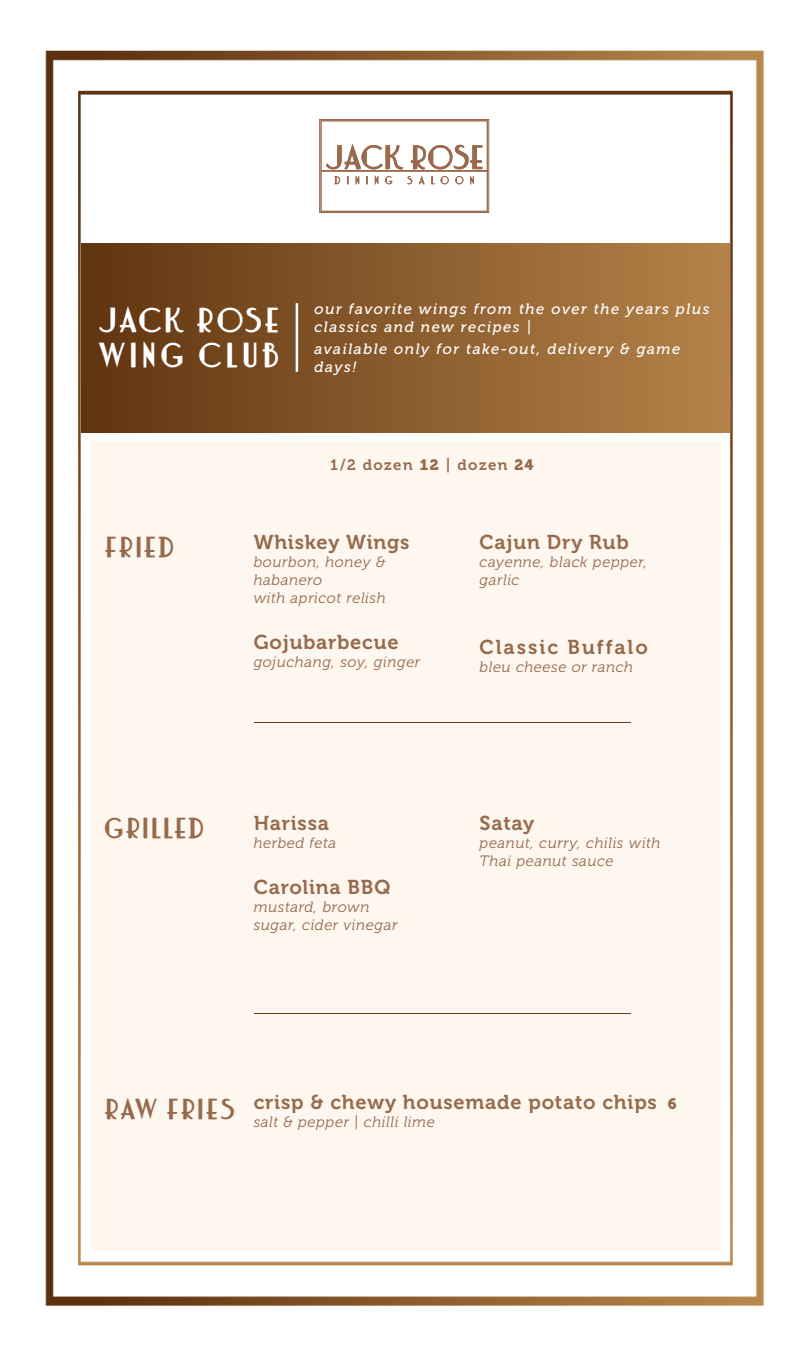
<style>
.page{position:relative;width:810px;height:1350px;background:#fff}
.page>*{position:absolute;margin:0;border:0;box-sizing:border-box;transform-origin:0 0}
.t1{font:700 30px "Charbonne";letter-spacing:.07em;color:#fff}
.t2{font:700 30px "Charbonne";letter-spacing:.13em;color:#fff}
.t3{font:700 25px "Charbonne";letter-spacing:.1em;color:#966a4d}
.t4{font:20px "Museo 700";letter-spacing:.04em;color:#966a4d}
.t5{font:20px "Museo 700";letter-spacing:.1em;color:#966a4d}
.t6{font:italic 15px/18px "Museo 300";letter-spacing:.04em;color:#966a4d}
.t7{font:italic 15px/18px "Museo 500";letter-spacing:.1em;color:#fff}
.t8{font:15px "Museo 700";letter-spacing:.095em;color:#966a4d}
.s1{font-family:"Museo 900"}
.s2{font-family:"Museo 900";font-size:15px;color:#946a4f}
</style>
<div class="page">
<img style="left:45px;top:50px;width:719px;height:1256px">
<div style="left:90px;top:442px;width:630px;height:809px;background:#fef7ef"></div>
<img style="left:81px;top:243px;width:649px;height:189px">
<hr style="left:296px;top:303px;width:2px;height:69px;background:#fff">
<svg style="left:319px;top:119px;width:170px;height:94px"></svg>
<hr style="left:255px;top:1013px;width:376px;height:1px;background:#6a3c16">
<hr style="left:255px;top:722px;width:376px;height:1px;background:#6a3c16">
<p class="t1" style="left:99px;top:301px;width:182px">JACK ROSE</p>
<p class="t2" style="left:99px;top:335px;width:182px">WING CLUB</p>
<p class="t7" style="left:315px;top:300px;width:397px">our favorite wings from the over the years plus classics and new recipes |</p>
<p class="t7" style="left:315px;top:340px;width:367px">available only for take-out, delivery &amp; game days!</p>
<p class="t8" style="left:330px;top:457px;width:205px">1/2 dozen <span class="s1">12</span> | dozen <span class="s1">24</span></p>
<p class="t3" style="left:105px;top:531px;width:70px">FRIED</p>
<p class="t4" style="left:254px;top:531px;width:157px">Whiskey Wings</p>
<p class="t6" style="left:254px;top:553px;width:133px">bourbon, honey &amp;</p>
<p class="t6" style="left:254px;top:571px;width:133px">habanero<br>with apricot relish</p>
<p class="t4" style="left:254px;top:631px;width:146px">Gojubarbecue</p>
<p class="t6" style="left:254px;top:653px;width:168px">gojuchang, soy, ginger</p>
<p class="t3" style="left:104px;top:812px;width:101px">GRILLED</p>
<p class="t4" style="left:254px;top:811px;width:77px">Harissa</p>
<p class="t6" style="left:254px;top:834px;width:84px">herbed feta</p>
<p class="t4" style="left:254px;top:876px;width:138px">Carolina BBQ</p>
<p class="t6" style="left:254px;top:898px;width:145px">mustard, brown sugar, cider vinegar</p>
<p class="t4" style="left:480px;top:531px;width:151px">Cajun Dry Rub</p>
<p class="t6" style="left:480px;top:553px;width:169px">cayenne, black pepper, garlic</p>
<p class="t5" style="left:480px;top:636px;width:170px">Classic Buffalo</p>
<p class="t6" style="left:480px;top:658px;width:155px">bleu cheese or ranch</p>
<p class="t4" style="left:480px;top:812px;width:56px">Satay</p>
<p class="t6" style="left:480px;top:834px;width:182px">peanut, curry, chilis with<br>Thai peanut sauce</p>
<p class="t3" style="left:104px;top:1093px;width:132px">RAW FRIES</p>
<p class="t4" style="left:254px;top:1091px;width:424px">crisp &amp; chewy housemade potato chips <span class="s2">6</span></p>
<p class="t6" style="left:254px;top:1113px;width:183px">salt &amp; pepper | chilli lime</p>
</div>
